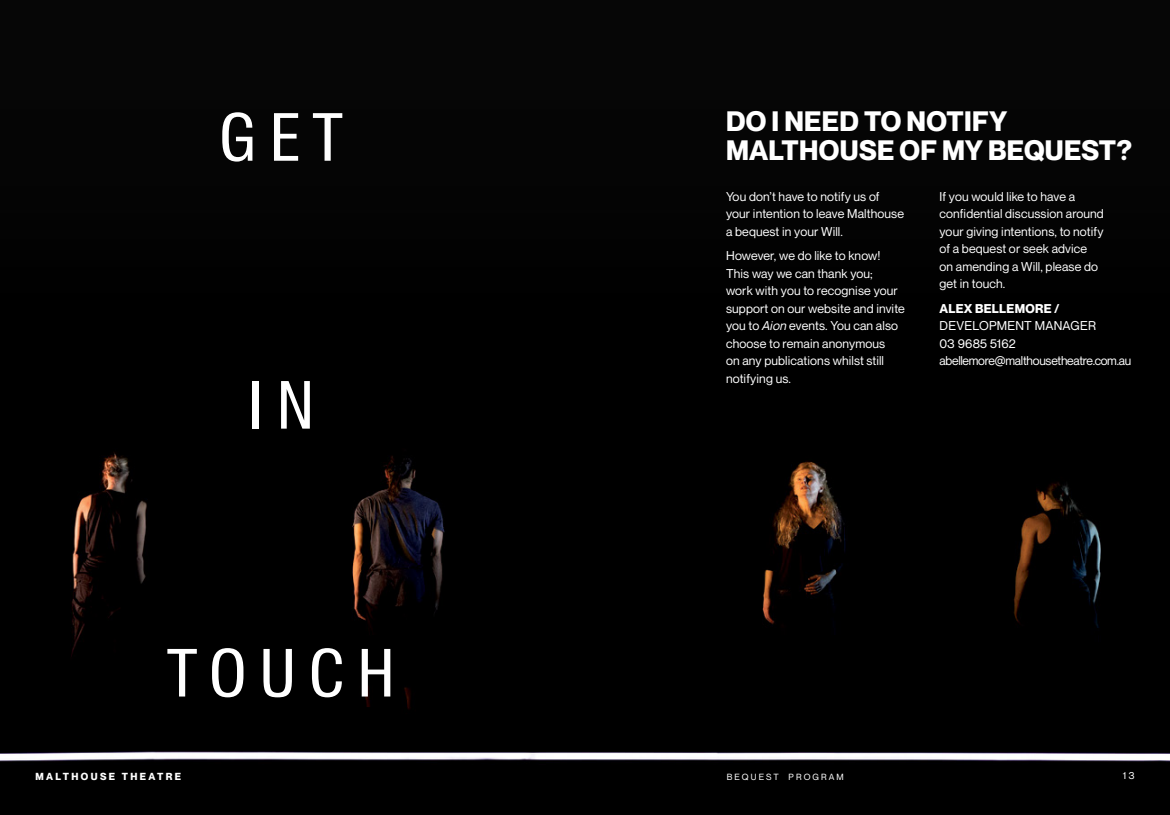
<style>
.page{position:relative;width:1170px;height:815px;background:#fff}
.page>*{position:absolute;margin:0;border:0;box-sizing:border-box;transform-origin:0 0}
.t1{font:65.62px "Suisse Intl Cond";letter-spacing:.2em;color:#fff}
.t2{font:700 27.5px/28.8px "Neue Montreal";letter-spacing:.01em;color:#fff}
.t3{font:12.5px/17.5px "Neue Montreal";letter-spacing:.01em;color:#fff}
.t4{font:12.5px/17.5px "Neue Montreal";letter-spacing:-.02em;color:#fff}
.t5{font:700 12.5px "Neue Montreal";letter-spacing:.02em;color:#fff}
.t6{font:700 10px "Neue Montreal";letter-spacing:.24em;color:#fff}
.t7{font:10px "Neue Montreal";color:#fff}
.t8{font:8.75px "Neue Montreal";letter-spacing:.24em;color:#fff}
.s1{font-style:italic}
</style>
<div class="page">
<div style="left:0;top:0;width:1169px;height:815px;background:#060606"></div>
<img style="left:0;top:453px;width:1169px;height:309px">
<h1 class="t1" style="left:219px;top:100px;width:125px">GET</h1>
<h1 class="t1" style="left:247px;top:367px;width:68px">IN</h1>
<h1 class="t1" style="left:167px;top:635px;width:229px">TOUCH</h1>
<h2 class="t2" style="left:726px;top:107px;width:407px">DO I NEED TO NOTIFY<br>MALTHOUSE OF MY BEQUEST?</h2>
<p class="t3" style="left:726px;top:187px;width:179px">You don’t have to notify us of your intention to leave Malthouse a bequest in your Will.</p>
<p class="t3" style="left:726px;top:247px;width:180px">However, we do like to know!<br>This way we can thank you;<br>work with you to recognise your support on our website and invite you to <span class="s1">Aion</span> events. You can also choose to remain anonymous<br>on any publications whilst still notifying us.</p>
<p class="t3" style="left:939px;top:187px;width:166px">If you would like to have a confidential discussion around your giving intentions, to notify of a bequest or seek advice on amending a Will, please do get in touch.</p>
<p class="t5" style="left:939px;top:300px;width:121px">ALEX BELLEMORE /</p>
<p class="t4" style="left:939px;top:317px;width:193px">DEVELOPMENT MANAGER<br>03 9685 5162 abellemore@malthousetheatre.com.au</p>
<p class="t6" style="left:36px;top:770px;width:147px">MALTHOUSE THEATRE</p>
<p class="t8" style="left:726px;top:771px;width:118px">BEQUEST PROGRAM</p>
<p class="t7" style="left:1122px;top:770px;width:13px">13</p>
</div>
